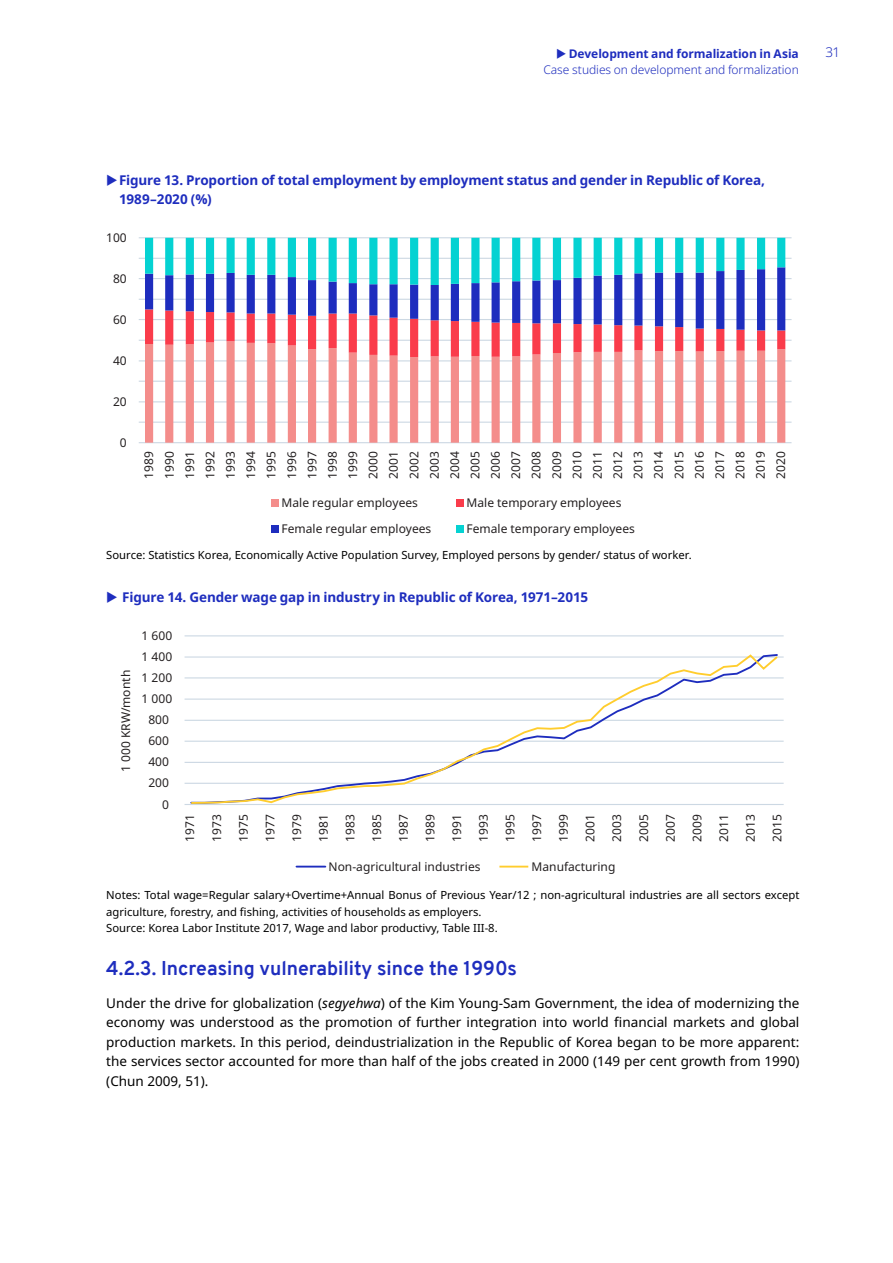
<style>
.page{position:relative;width:893px;height:1263px;background:#fff}
.page>*{position:absolute;margin:0;border:0;box-sizing:border-box;transform-origin:0 0}
.t1{font:700 19.5px "Overpass";color:#1e2dbe}
.t2{font:13.5px/19.5px "Noto Sans";color:#000;text-align:justify}
.t3{font:700 13.5px/19.5px "Noto Sans";letter-spacing:-.01em;color:#1e2dbe}
.t4{font:300 13.5px "Noto Sans";color:#1e2dbe}
.t5{font:12px/20.4px "Noto Sans";color:#231f20;text-align:justify}
.t6{font:300 12px "Noto Sans";letter-spacing:-.005em;color:#1e2dbe}
.t7{font:700 12px "Noto Sans";letter-spacing:-.005em;color:#1e2dbe}
.t8{font:11.25px/16.5px "Noto Sans";color:#000}
.s1{font-style:italic}
</style>
<div class="page">
<hr style="left:139px;top:422px;width:652px;height:1px;background:#ccd8e3">
<hr style="left:139px;top:401px;width:652px;height:1px;background:#ccd8e3">
<hr style="left:139px;top:381px;width:652px;height:1px;background:#ccd8e3">
<hr style="left:139px;top:360px;width:652px;height:1px;background:#ccd8e3">
<hr style="left:139px;top:340px;width:652px;height:1px;background:#ccd8e3">
<hr style="left:139px;top:319px;width:652px;height:1px;background:#ccd8e3">
<hr style="left:139px;top:299px;width:652px;height:1px;background:#ccd8e3">
<hr style="left:139px;top:278px;width:652px;height:1px;background:#ccd8e3">
<hr style="left:139px;top:258px;width:652px;height:1px;background:#ccd8e3">
<hr style="left:139px;top:237px;width:652px;height:1px;background:#ccd8e3">
<hr style="left:139px;top:442px;width:652px;height:1px;background:#ccd8e3">
<svg style="left:145px;top:357px;width:640px;height:86px"></svg>
<svg style="left:145px;top:238px;width:640px;height:119px"></svg>
<div style="left:456px;top:500px;width:7px;height:7px;background:#fa3c4b"></div>
<div style="left:271px;top:525px;width:7px;height:8px;background:#1e2dbe"></div>
<div style="left:456px;top:525px;width:7px;height:8px;background:#05d2d2"></div>
<div style="left:271px;top:500px;width:7px;height:7px;background:#f48d8b"></div>
<hr style="left:185px;top:783px;width:599px;height:1px;background:#ccd8e3">
<hr style="left:185px;top:762px;width:599px;height:1px;background:#ccd8e3">
<hr style="left:185px;top:741px;width:599px;height:1px;background:#ccd8e3">
<hr style="left:185px;top:720px;width:599px;height:1px;background:#ccd8e3">
<hr style="left:185px;top:698px;width:599px;height:2px;background:#ccd8e3">
<hr style="left:185px;top:677px;width:599px;height:1px;background:#ccd8e3">
<hr style="left:185px;top:656px;width:599px;height:2px;background:#ccd8e3">
<hr style="left:185px;top:635px;width:599px;height:1px;background:#ccd8e3">
<hr style="left:185px;top:804px;width:599px;height:1px;background:#ccd8e3">
<svg style="left:189px;top:654px;width:591px;height:150px"></svg>
<svg style="left:296px;top:866px;width:29px;height:1px"></svg>
<svg style="left:499px;top:866px;width:29px;height:1px"></svg>
<p class="t7" style="left:569px;top:45px;width:232px">Development and formalization in Asia</p>
<p class="t4" style="left:825px;top:43px;width:16px">31</p>
<p class="t6" style="left:543px;top:62px;width:257px">Case studies on development and formalization</p>
<p class="t3" style="left:119px;top:170px;width:648px">Figure 13. Proportion of total employment by employment status and gender in Republic of Korea,<br>1989–2020 (%)</p>
<p class="t5" style="left:106px;top:227px;width:22px">100</p>
<p class="t5" style="left:113px;top:268px;width:15px">80</p>
<p class="t5" style="left:113px;top:309px;width:15px">60</p>
<p class="t5" style="left:113px;top:350px;width:15px">40</p>
<p class="t5" style="left:113px;top:391px;width:15px">20</p>
<p class="t5" style="left:120px;top:432px;width:8px">0</p>
<p class="t5" style="left:139px;top:479px;width:29px;rotate:-90deg">1989<br>1990<br>1991<br>1992<br>1993<br>1994<br>1995<br>1996<br>1997<br>1998<br>1999<br>2000<br>2001<br>2002<br>2003<br>2004<br>2005<br>2006<br>2007<br>2008<br>2009<br>2010<br>2011<br>2012<br>2013<br>2014<br>2015<br>2016<br>2017<br>2018<br>2019<br>2020</p>
<p class="t5" style="left:467px;top:493px;width:156px">Male temporary employees</p>
<p class="t5" style="left:282px;top:518px;width:151px">Female regular employees</p>
<p class="t5" style="left:467px;top:518px;width:170px">Female temporary employees</p>
<p class="t5" style="left:282px;top:493px;width:138px">Male regular employees</p>
<p class="t8" style="left:106px;top:547px;width:587px">Source: Statistics Korea, Economically Active Population Survey, Employed persons by gender/ status of worker.</p>
<p class="t3" style="left:122px;top:588px;width:467px">Figure 14. Gender wage gap in industry in Republic of Korea, 1971–2015</p>
<p class="t5" style="left:142px;top:625px;width:32px">1 600</p>
<p class="t5" style="left:116px;top:772px;width:104px;rotate:-90deg">1 000 KRW/month</p>
<p class="t5" style="left:142px;top:646px;width:32px">1 400</p>
<p class="t5" style="left:142px;top:668px;width:32px">1 200</p>
<p class="t5" style="left:142px;top:689px;width:32px">1 000</p>
<p class="t5" style="left:148px;top:710px;width:22px">800</p>
<p class="t5" style="left:148px;top:731px;width:22px">600</p>
<p class="t5" style="left:148px;top:752px;width:22px">400</p>
<p class="t5" style="left:148px;top:773px;width:22px">200</p>
<p class="t5" style="left:162px;top:794px;width:8px">0</p>
<p class="t5" style="left:180px;top:841px;width:29px;rotate:-90deg">1971</p>
<p class="t5" style="left:207px;top:841px;width:29px;rotate:-90deg">1973</p>
<p class="t5" style="left:233px;top:841px;width:29px;rotate:-90deg">1975</p>
<p class="t5" style="left:260px;top:841px;width:29px;rotate:-90deg">1977</p>
<p class="t5" style="left:287px;top:841px;width:29px;rotate:-90deg">1979</p>
<p class="t5" style="left:313px;top:841px;width:29px;rotate:-90deg">1981</p>
<p class="t5" style="left:340px;top:841px;width:29px;rotate:-90deg">1983</p>
<p class="t5" style="left:367px;top:841px;width:29px;rotate:-90deg">1985</p>
<p class="t5" style="left:394px;top:841px;width:29px;rotate:-90deg">1987</p>
<p class="t5" style="left:420px;top:841px;width:29px;rotate:-90deg">1989</p>
<p class="t5" style="left:447px;top:841px;width:29px;rotate:-90deg">1991</p>
<p class="t5" style="left:474px;top:841px;width:29px;rotate:-90deg">1993</p>
<p class="t5" style="left:500px;top:841px;width:29px;rotate:-90deg">1995</p>
<p class="t5" style="left:527px;top:841px;width:29px;rotate:-90deg">1997</p>
<p class="t5" style="left:554px;top:841px;width:29px;rotate:-90deg">1999</p>
<p class="t5" style="left:580px;top:841px;width:29px;rotate:-90deg">2001</p>
<p class="t5" style="left:607px;top:841px;width:29px;rotate:-90deg">2003</p>
<p class="t5" style="left:634px;top:841px;width:29px;rotate:-90deg">2005</p>
<p class="t5" style="left:660px;top:841px;width:29px;rotate:-90deg">2007</p>
<p class="t5" style="left:687px;top:841px;width:29px;rotate:-90deg">2009</p>
<p class="t5" style="left:714px;top:841px;width:29px;rotate:-90deg">2011</p>
<p class="t5" style="left:740px;top:841px;width:29px;rotate:-90deg">2013</p>
<p class="t5" style="left:767px;top:841px;width:29px;rotate:-90deg">2015</p>
<p class="t5" style="left:329px;top:856px;width:154px">Non-agricultural industries</p>
<p class="t5" style="left:532px;top:856px;width:85px">Manufacturing</p>
<p class="t8" style="left:106px;top:887px;width:695px">Notes: Total wage=Regular salary+Overtime+Annual Bonus of Previous Year/12 ; non-agricultural industries are all sectors except agriculture, forestry, and fishing, activities of households as employers.<br>Source: Korea Labor Institute 2017, Wage and labor productivy, Table III-8.</p>
<h1 class="t1" style="left:106px;top:955px;width:412px">4.2.3. Increasing vulnerability since the 1990s</h1>
<p class="t2" style="left:106px;top:993px;width:695px">Under the drive for globalization (<span class="s1">segyehwa</span>) of the Kim Young-Sam Government, the idea of modernizing the economy was understood as the promotion of further integration into world financial markets and global production markets. In this period, deindustrialization in the Republic of Korea began to be more apparent: the services sector accounted for more than half of the jobs created in 2000 (149 per cent growth from 1990) (Chun 2009, 51).</p>
</div>
